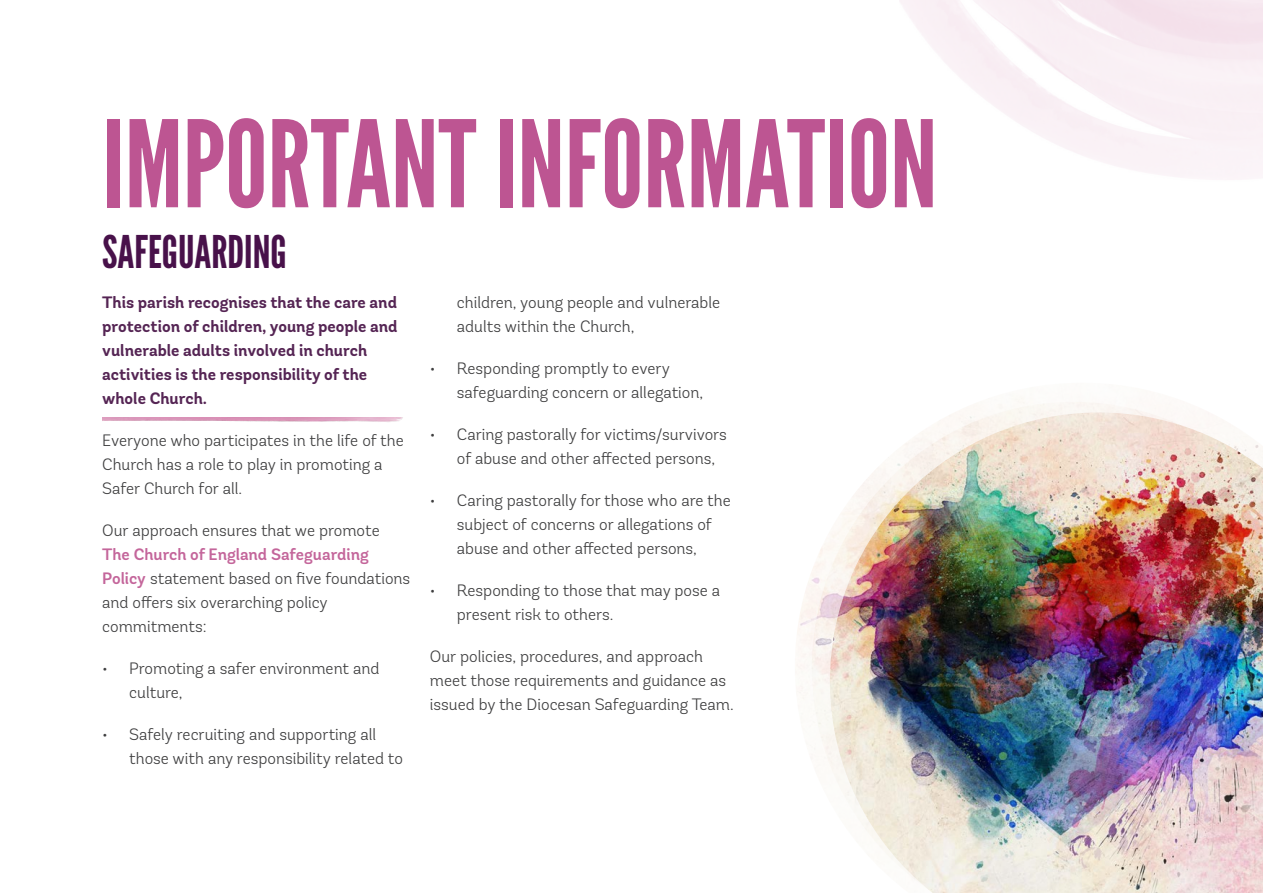
<style>
.page{position:relative;width:1263px;height:893px;background:#fff}
.page>*{position:absolute;margin:0;border:0;box-sizing:border-box;transform-origin:0 0}
.t1{font:120px "League Gothic";color:#bd5592}
.t2{font:45px "League Gothic";color:#48114a}
.t3{font:300 16.5px/24px "Andes Rounded";color:#3e3e3f}
.t4{font:700 16.5px/24px "Andes Rounded";color:#552554}
.s1{font-weight:600;color:#c4669b}
</style>
<div class="page">
<img style="left:812px;top:402px;width:451px;height:491px">
<img style="left:102px;top:417px;width:301px;height:5px">
<p class="t1" style="left:102px;top:93px;width:837px">IMPORTANT INFORMATION</p>
<p class="t2" style="left:102px;top:225px;width:186px">SAFEGUARDING</p>
<p class="t4" style="left:102px;top:291px;width:297px">This parish recognises that the care and protection of children, young people and vulnerable adults involved in church activities is the responsibility of the whole Church.</p>
<p class="t3" style="left:102px;top:428px;width:303px">Everyone who participates in the life of the<br>Church has a role to play in promoting a<br>Safer Church for all.</p>
<p class="t3" style="left:102px;top:518px;width:310px">Our approach ensures that we promote<br><span class="s1">The Church of England Safeguarding<br>Policy</span> statement based on five foundations and offers six overarching policy commitments:</p>
<p class="t3" style="left:129px;top:656px;width:252px;text-indent:-27px">• Promoting a safer environment and culture,</p>
<p class="t3" style="left:129px;top:722px;width:275px;text-indent:-27px">• Safely recruiting and supporting all those with any responsibility related to</p>
<p class="t3" style="left:457px;top:290px;width:265px">children, young people and vulnerable adults within the Church,</p>
<p class="t3" style="left:457px;top:356px;width:248px;text-indent:-27px">• Responding promptly to every safeguarding concern or allegation,</p>
<p class="t3" style="left:457px;top:422px;width:272px;text-indent:-27px">• Caring pastorally for victims/survivors of abuse and other affected persons,</p>
<p class="t3" style="left:430px;top:488px;width:302px;text-align:center">• Caring pastorally for those who are the subject of concerns or allegations of abuse and other affected persons,</p>
<p class="t3" style="left:457px;top:578px;width:265px;text-indent:-27px">• Responding to those that may pose a present risk to others.</p>
<p class="t3" style="left:430px;top:644px;width:305px">Our policies, procedures, and approach meet those requirements and guidance as issued by the Diocesan Safeguarding Team.</p>
</div>
